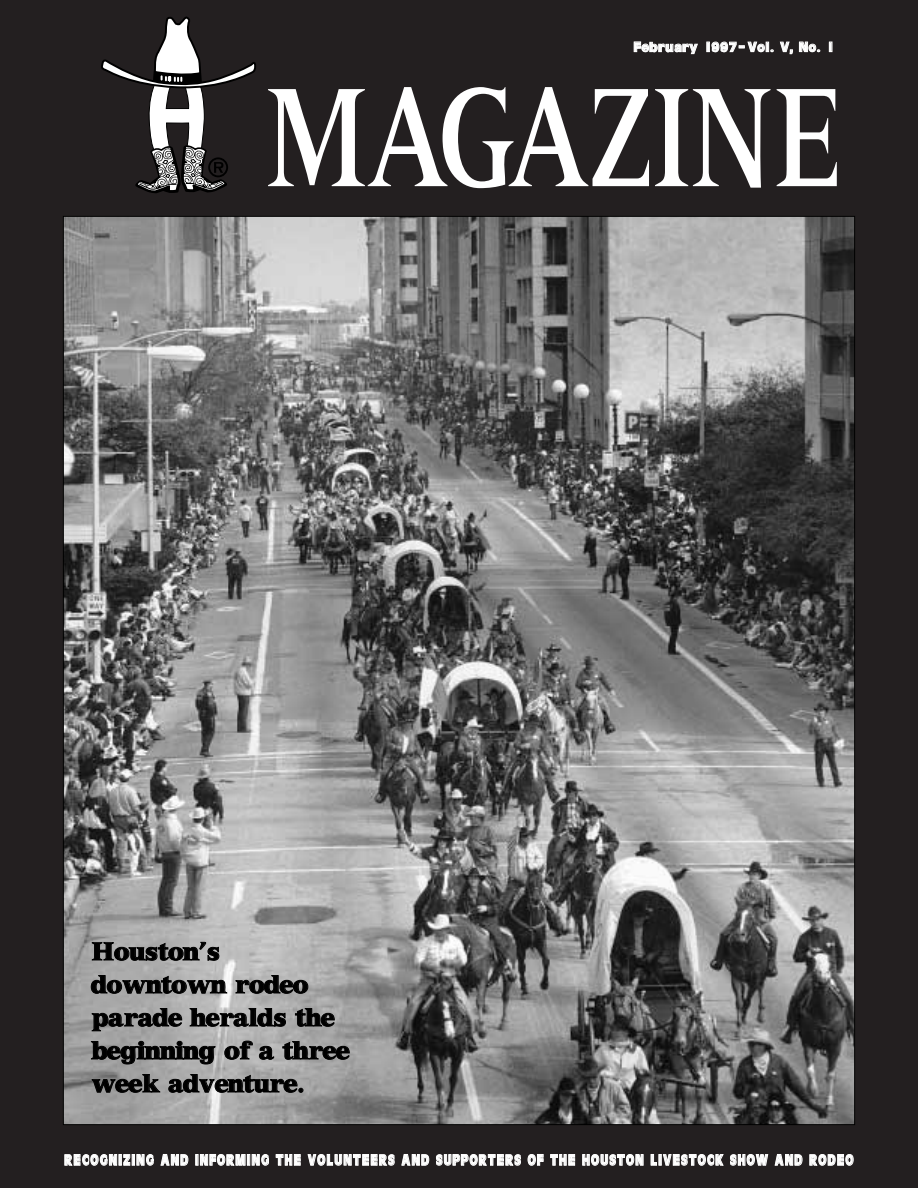
<style>
.page{position:relative;width:918px;height:1188px;background:#231f20}
.page>*{position:absolute;margin:0;border:0;box-sizing:border-box;transform-origin:0 0}
.t1{font:700 135px "Nuance S Si";letter-spacing:-.01em;color:#fff;scale:.7 1}
.t2{font:24px/33px "Nuance Black S Si";color:#000}
.t3{font:15px "Cartes Display S Si";letter-spacing:.12em;color:#fff;scale:.8 1}
.t4{font:13.5px "Cartes Display S Si";letter-spacing:.055em;color:#fff}
</style>
<div class="page">
<img style="left:65px;top:218px;width:788px;height:905px">
<svg style="left:101px;top:16px;width:155px;height:177px"></svg>
<p class="t4" style="left:634px;top:42px;width:202px">February 1997– Vol. V, No. 1</p>
<h1 class="t1" style="left:265px;top:94px;width:824px">MAGAZINE</h1>
<h2 class="t2" style="left:91px;top:937px;width:260px">Houston’s downtown rodeo parade heralds the beginning of a three week adventure.</h2>
<p class="t3" style="left:65px;top:1155px;width:988px">RECOGNIZING AND INFORMING THE VOLUNTEERS AND SUPPORTERS OF THE HOUSTON LIVESTOCK SHOW AND RODEO</p>
</div>
